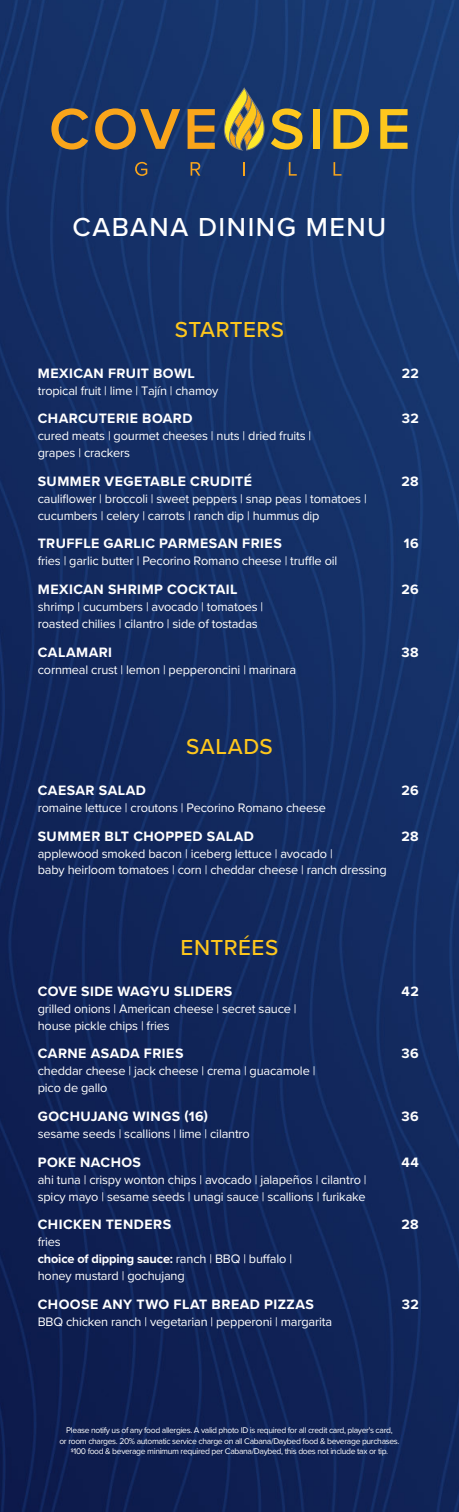
<style>
.page{position:relative;width:459px;height:1512px;background:#fff}
.page>*{position:absolute;margin:0;border:0;box-sizing:border-box;transform-origin:0 0}
.course{font:500 27px "Proxima Nova";letter-spacing:.055em;color:#fff}
.course-2{font:500 22.5px "Proxima Nova";letter-spacing:.02em;color:#fec71d}
.menu_item{font:700 14.1px "Proxima Nova";letter-spacing:.03em;color:#fff}
.item_desc{font:12.75px/17px "Proxima Nova";letter-spacing:-.015em;color:#fff}
.t1{font:8.55px "Proxima Nova";letter-spacing:-.04em;color:#fff}
.s1{font-weight:700}
</style>
<div class="page">
<img style="left:0;top:0;width:459px;height:1512px">
<svg style="left:135px;top:162px;width:12px;height:14px"></svg>
<svg style="left:191px;top:162px;width:9px;height:14px"></svg>
<svg style="left:243px;top:162px;width:2px;height:14px"></svg>
<svg style="left:289px;top:162px;width:8px;height:14px"></svg>
<svg style="left:334px;top:162px;width:7px;height:14px"></svg>
<svg style="left:51px;top:108px;width:37px;height:42px;background:#685b4b"></svg>
<svg style="left:95px;top:108px;width:85px;height:42px;background:#685c4c"></svg>
<svg style="left:188px;top:109px;width:27px;height:40px"></svg>
<svg style="left:271px;top:108px;width:31px;height:42px"></svg>
<div style="left:313px;top:109px;width:7px;height:40px;background:#fec71d"></div>
<svg style="left:333px;top:109px;width:36px;height:40px"></svg>
<svg style="left:380px;top:109px;width:28px;height:40px"></svg>
<svg style="left:224px;top:87px;width:41px;height:64px;background:#89824e"></svg>
<p class="course" style="left:73px;top:207px;width:315px">CABANA DINING MENU</p>
<p class="course-2" style="left:175px;top:312px;width:111px">STARTERS</p>
<p class="menu_item" style="left:38px;top:362px;width:158px">MEXICAN FRUIT BOWL</p>
<p class="menu_item" style="left:402px;top:362px;width:19px">22</p>
<p class="item_desc" style="left:38px;top:381px;width:182px">tropical fruit | lime | Tajín | chamoy</p>
<p class="menu_item" style="left:38px;top:408px;width:156px">CHARCUTERIE BOARD</p>
<p class="menu_item" style="left:402px;top:408px;width:18px">32</p>
<p class="item_desc" style="left:38px;top:427px;width:275px">cured meats | gourmet cheeses | nuts | dried fruits | grapes | crackers</p>
<p class="menu_item" style="left:38px;top:471px;width:216px">SUMMER VEGETABLE CRUDITÉ</p>
<p class="menu_item" style="left:401px;top:471px;width:19px">28</p>
<p class="item_desc" style="left:38px;top:490px;width:330px">cauliflower | broccoli | sweet peppers | snap peas | tomatoes | cucumbers | celery | carrots | ranch dip | hummus dip</p>
<p class="menu_item" style="left:38px;top:533px;width:246px">TRUFFLE GARLIC PARMESAN FRIES</p>
<p class="menu_item" style="left:404px;top:533px;width:16px">16</p>
<p class="item_desc" style="left:38px;top:552px;width:301px">fries | garlic butter | Pecorino Romano cheese | truffle oil</p>
<p class="menu_item" style="left:38px;top:579px;width:201px">MEXICAN SHRIMP COCKTAIL</p>
<p class="menu_item" style="left:401px;top:579px;width:19px">26</p>
<p class="item_desc" style="left:38px;top:598px;width:227px">shrimp | cucumbers | avocado | tomatoes | roasted chilies | cilantro | side of tostadas</p>
<p class="menu_item" style="left:38px;top:641px;width:76px">CALAMARI</p>
<p class="menu_item" style="left:401px;top:641px;width:19px">38</p>
<p class="item_desc" style="left:38px;top:660px;width:260px">cornmeal crust | lemon | pepperoncini | marinara</p>
<p class="course-2" style="left:186px;top:730px;width:88px">SALADS</p>
<p class="menu_item" style="left:38px;top:780px;width:110px">CAESAR SALAD</p>
<p class="menu_item" style="left:401px;top:780px;width:19px">26</p>
<p class="item_desc" style="left:38px;top:799px;width:290px">romaine lettuce | croutons | Pecorino Romano cheese</p>
<p class="menu_item" style="left:38px;top:825px;width:218px">SUMMER BLT CHOPPED SALAD</p>
<p class="menu_item" style="left:401px;top:825px;width:19px">28</p>
<p class="item_desc" style="left:38px;top:844px;width:350px">applewood smoked bacon | iceberg lettuce | avocado |<br>baby heirloom tomatoes | corn | cheddar cheese | ranch dressing</p>
<p class="course-2" style="left:181px;top:930px;width:99px">ENTRÉES</p>
<p class="menu_item" style="left:38px;top:981px;width:196px">COVE SIDE WAGYU SLIDERS</p>
<p class="menu_item" style="left:402px;top:981px;width:19px">42</p>
<p class="item_desc" style="left:38px;top:999px;width:260px">grilled onions | American cheese | secret sauce | house pickle chips | fries</p>
<p class="menu_item" style="left:38px;top:1043px;width:147px">CARNE ASADA FRIES</p>
<p class="menu_item" style="left:402px;top:1043px;width:19px">36</p>
<p class="item_desc" style="left:38px;top:1062px;width:279px">cheddar cheese | jack cheese | crema | guacamole | pico de gallo</p>
<p class="menu_item" style="left:38px;top:1106px;width:172px">GOCHUJANG WINGS (16)</p>
<p class="menu_item" style="left:402px;top:1106px;width:19px">36</p>
<p class="item_desc" style="left:38px;top:1125px;width:214px">sesame seeds | scallions | lime | cilantro</p>
<p class="menu_item" style="left:38px;top:1151px;width:105px">POKE NACHOS</p>
<p class="menu_item" style="left:401px;top:1151px;width:19px">44</p>
<p class="item_desc" style="left:38px;top:1170px;width:330px">ahi tuna | crispy wonton chips | avocado | jalapeños | cilantro | spicy mayo | sesame seeds | unagi sauce | scallions | furikake</p>
<p class="menu_item" style="left:38px;top:1214px;width:135px">CHICKEN TENDERS</p>
<p class="menu_item" style="left:401px;top:1214px;width:19px">28</p>
<p class="item_desc" style="left:38px;top:1233px;width:256px">fries<br><span class="s1">choice of dipping sauce:</span> ranch | BBQ | buffalo | honey mustard | gochujang</p>
<p class="menu_item" style="left:38px;top:1294px;width:278px">CHOOSE ANY TWO FLAT BREAD PIZZAS</p>
<p class="menu_item" style="left:402px;top:1294px;width:18px">32</p>
<p class="item_desc" style="left:38px;top:1312px;width:296px">BBQ chicken ranch | vegetarian | pepperoni | margarita</p>
<p class="t1" style="left:66px;top:1424px;width:328px">Please notify us of any food allergies. A valid photo ID is required for all credit card, player's card,</p>
<p class="t1" style="left:59px;top:1434px;width:342px">or room charges. 20% automatic service charge on all Cabana/Daybed food &amp; beverage purchases.</p>
<p class="t1" style="left:71px;top:1445px;width:319px"><sup>$</sup>100 food &amp; beverage minimum required per Cabana/Daybed, this does not include tax or tip.</p>
</div>
